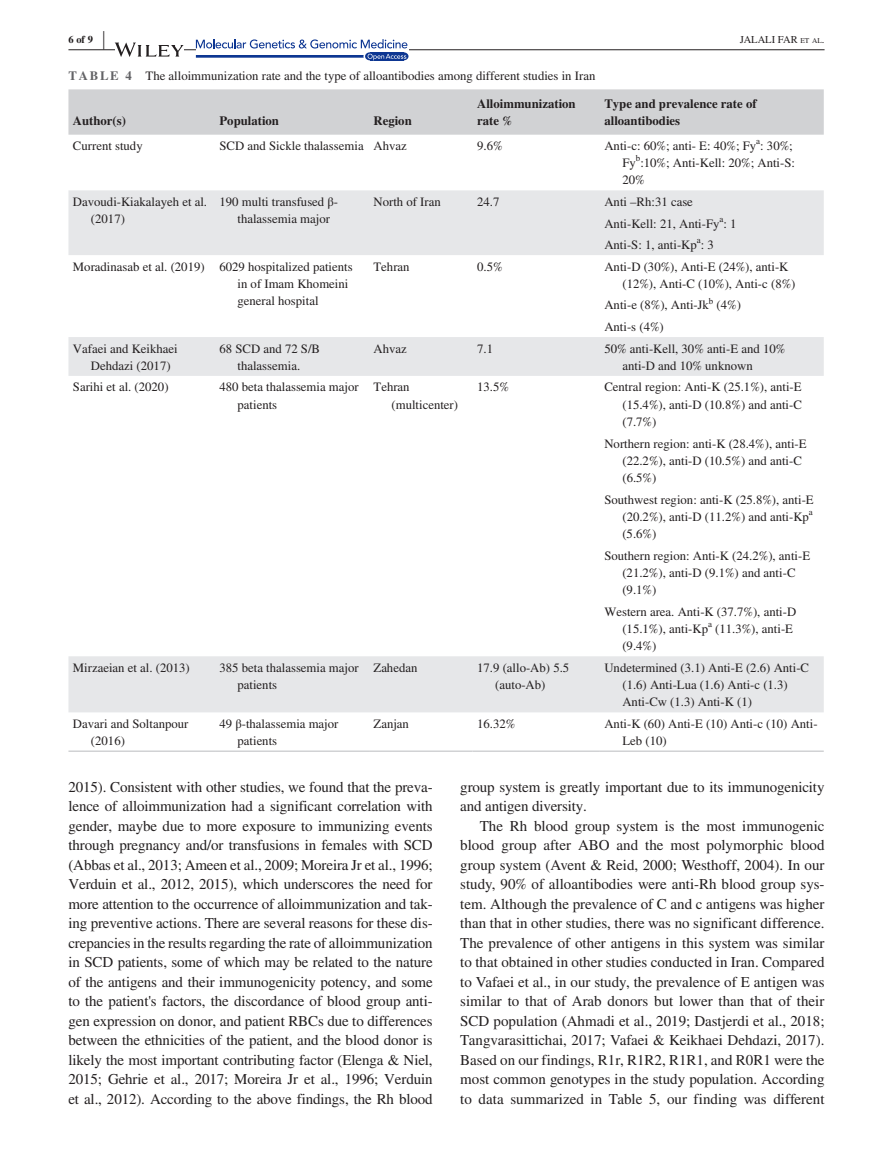
<style>
.page{position:relative;width:893px;height:1174px;background:#fff}
.page>*{position:absolute;margin:0;border:0;box-sizing:border-box;transform-origin:0 0}
.t1{font:700 25.95px "STIX";color:#231f20;scale:.36 1}
.t2{font:15px/19.5px "STIX";letter-spacing:-.01em;color:#231f20;text-align:justify}
.t3{font:12.75px/17.2px "STIX";color:#231f20}
.t4{font:700 12.75px/17.2px "STIX";color:#231f20}
.t5{font:10.5px "STIX";color:#231f20}
.t6{font:700 10.5px "STIX";color:#231f20}
.t7{font:8.85px "STIX";color:#231f20}
.s1{font-size:7.35px}
.s2{font-weight:700;color:#636366}
</style>
<div class="page">
<hr style="left:68px;top:49px;width:756px;height:1px;background:#231f20">
<svg style="left:115px;top:43px;width:69px;height:14px"></svg>
<svg style="left:196px;top:39px;width:211px;height:21px"></svg>
<div style="left:68px;top:89px;width:756px;height:46px;background:#d1d2d4"></div>
<svg style="left:68px;top:190px;width:756px;height:522px"></svg>
<hr style="left:68px;top:750px;width:147px;height:2px;background:#d1d2d4">
<hr style="left:215px;top:750px;width:154px;height:2px;background:#d1d2d4">
<hr style="left:369px;top:750px;width:104px;height:2px;background:#d1d2d4">
<hr style="left:473px;top:750px;width:127px;height:2px;background:#d1d2d4">
<hr style="left:600px;top:750px;width:224px;height:2px;background:#d1d2d4">
<p class="t6" style="left:68px;top:33px;width:26px">6 of 9</p>
<h1 class="t1" style="left:103px;top:24px;width:7px">|</h1>
<p class="t5" style="left:740px;top:32px;width:86px">JALALI FAR <span class="s1">et al</span> .</p>
<p class="t3" style="left:68px;top:68px;width:528px"><span class="s2">TABLE 4</span> The alloimmunization rate and the type of alloantibodies among different studies in Iran</p>
<p class="t4" style="left:73px;top:112px;width:55px">Author(s)</p>
<p class="t4" style="left:220px;top:112px;width:61px">Population</p>
<p class="t4" style="left:373px;top:112px;width:40px">Region</p>
<p class="t4" style="left:477px;top:95px;width:100px">Alloimmunization rate %</p>
<p class="t4" style="left:604px;top:95px;width:154px">Type and prevalence rate of alloantibodies</p>
<p class="t7" style="left:756px;top:135px;width:5px">a</p>
<p class="t3" style="left:622px;top:155px;width:174px">Fy :10%; Anti-Kell: 20%; Anti-S:</p>
<p class="t3" style="left:73px;top:138px;width:71px">Current study</p>
<p class="t3" style="left:220px;top:138px;width:189px">SCD and Sickle thalassemia Ahvaz</p>
<p class="t3" style="left:477px;top:138px;width:27px">9.6%</p>
<p class="t3" style="left:604px;top:138px;width:190px">Anti-c: 60%; anti- E: 40%; Fy : 30%;</p>
<p class="t7" style="left:636px;top:152px;width:6px">b</p>
<p class="t3" style="left:622px;top:172px;width:24px">20%</p>
<p class="t3" style="left:91px;top:194px;width:118px;text-indent:-18px">Davoudi-Kiakalayeh et al. (2017)</p>
<p class="t3" style="left:238px;top:194px;width:102px;text-indent:-18px">190 multi transfused β&shy;thalassemia major</p>
<p class="t3" style="left:373px;top:194px;width:69px">North of Iran</p>
<p class="t3" style="left:477px;top:194px;width:24px">24.7</p>
<p class="t3" style="left:604px;top:192px;width:134px;line-height:21.6px">Anti –Rh:31 case<br>Anti-Kell: 21, Anti-Fy<sup>a</sup>: 1<br>Anti-S: 1, anti-Kp<sup>a</sup>: 3</p>
<p class="t3" style="left:238px;top:259px;width:117px;text-indent:-165px">Moradinasab et al. (2019) 6029 hospitalized patients in of Imam Khomeini general hospital</p>
<p class="t3" style="left:373px;top:259px;width:38px">Tehran</p>
<p class="t3" style="left:477px;top:259px;width:27px">0.5%</p>
<p class="t3" style="left:622px;top:259px;width:175px;text-indent:-18px">Anti-D (30%), Anti-E (24%), anti-K (12%), Anti-C (10%), Anti-c (8%)</p>
<p class="t3" style="left:604px;top:295px;width:138px;line-height:21.6px">Anti-e (8%), Anti-Jk<sup>b</sup> (4%)<br>Anti-s (4%)</p>
<p class="t3" style="left:91px;top:340px;width:88px;text-indent:-18px">Vafaei and Keikhaei<br>Dehdazi (2017)</p>
<p class="t3" style="left:220px;top:340px;width:102px;text-align:center">68 SCD and 72 S/B thalassemia.</p>
<p class="t3" style="left:374px;top:340px;width:35px">Ahvaz</p>
<p class="t3" style="left:477px;top:340px;width:17px">7.1</p>
<p class="t3" style="left:622px;top:340px;width:164px;text-indent:-18px">50% anti-Kell, 30% anti-E and 10% anti-D and 10% unknown</p>
<p class="t3" style="left:73px;top:379px;width:97px">Sarihi et al. (2020)</p>
<p class="t3" style="left:238px;top:379px;width:123px;text-indent:-18px">480 beta thalassemia major patients</p>
<p class="t3" style="left:392px;top:379px;width:68px;text-indent:-18px">Tehran (multicenter)</p>
<p class="t3" style="left:477px;top:379px;width:33px">13.5%</p>
<p class="t3" style="left:622px;top:379px;width:181px;text-align:justify;text-indent:-18px">Central region: Anti-K (25.1%), anti-E (15.4%), anti-D (10.8%) and anti-C (7.7%)</p>
<p class="t3" style="left:622px;top:435px;width:186px;text-indent:-18px">Northern region: anti-K (28.4%), anti-E (22.2%), anti-D (10.5%) and anti-C (6.5%)</p>
<p class="t3" style="left:622px;top:491px;width:193px;text-align:justify;text-indent:-18px">Southwest region: anti-K (25.8%), anti-E (20.2%), anti-D (11.2%) and anti-Kp<sup>a </sup>(5.6%)</p>
<p class="t3" style="left:622px;top:547px;width:189px;text-indent:-18px">Southern region: Anti-K (24.2%), anti-E (21.2%), anti-D (9.1%) and anti-C (9.1%)</p>
<p class="t3" style="left:622px;top:604px;width:175px;text-indent:-18px">Western area. Anti-K (37.7%), anti-D (15.1%), anti-Kp<sup>a</sup> (11.3%), anti-E (9.4%)</p>
<p class="t3" style="left:73px;top:660px;width:118px">Mirzaeian et al. (2013)</p>
<p class="t3" style="left:238px;top:660px;width:123px;text-indent:-18px">385 beta thalassemia major patients</p>
<p class="t3" style="left:373px;top:660px;width:45px">Zahedan</p>
<p class="t3" style="left:477px;top:660px;width:94px;text-align:center">17.9 (allo-Ab) 5.5 (auto-Ab)</p>
<p class="t3" style="left:622px;top:660px;width:188px;text-indent:-18px">Undetermined (3.1) Anti-E (2.6) Anti-C (1.6) Anti-Lua (1.6) Anti-c (1.3)<br>Anti-Cw (1.3) Anti-K (1)</p>
<p class="t3" style="left:91px;top:716px;width:99px;text-indent:-18px">Davari and Soltanpour (2016)</p>
<p class="t3" style="left:238px;top:716px;width:102px;text-indent:-18px">49 β-thalassemia major patients</p>
<p class="t3" style="left:374px;top:716px;width:37px">Zanjan</p>
<p class="t3" style="left:477px;top:716px;width:40px">16.32%</p>
<p class="t3" style="left:622px;top:716px;width:197px;text-indent:-18px">Anti-K (60) Anti-E (10) Anti-c (10) Anti-<br>Leb (10)</p>
<p class="t2" style="left:68px;top:778px;width:366px">2015). Consistent with other studies, we found that the preva&shy;lence of alloimmunization had a significant correlation with gender, maybe due to more exposure to immunizing events through pregnancy and/or transfusions in females with SCD (Abbas et al., 2013; Ameen et al., 2009; Moreira Jr et al., 1996; Verduin et al., 2012, 2015), which underscores the need for more attention to the occurrence of alloimmunization and tak&shy;ing preventive actions. There are several reasons for these dis&shy;crepancies in the results regarding the rate of alloimmunization in SCD patients, some of which may be related to the nature of the antigens and their immunogenicity potency, and some to the patient's factors, the discordance of blood group anti&shy;gen expression on donor, and patient RBCs due to differences between the ethnicities of the patient, and the blood donor is likely the most important contributing factor (Elenga &amp; Niel, 2015; Gehrie et al., 2017; Moreira Jr et al., 1996; Verduin et al., 2012). According to the above findings, the Rh blood</p>
<p class="t2" style="left:460px;top:778px;width:366px">group system is greatly important due to its immunogenicity and antigen diversity.</p>
<p class="t2" style="left:460px;top:817px;width:366px;text-indent:20px">The Rh blood group system is the most immunogenic blood group after ABO and the most polymorphic blood group system (Avent &amp; Reid, 2000; Westhoff, 2004). In our study, 90% of alloantibodies were anti-Rh blood group sys&shy;tem. Although the prevalence of C and c antigens was higher than that in other studies, there was no significant difference.<br>The prevalence of other antigens in this system was similar to that obtained in other studies conducted in Iran. Compared to Vafaei et al., in our study, the prevalence of E antigen was similar to that of Arab donors but lower than that of their SCD population (Ahmadi et al., 2019; Dastjerdi et al., 2018; Tangvarasittichai, 2017; Vafaei &amp; Keikhaei Dehdazi, 2017).<br>Based on our findings, R1r, R1R2, R1R1, and R0R1 were the most common genotypes in the study population. According to data summarized in Table 5, our finding was different</p>
</div>
